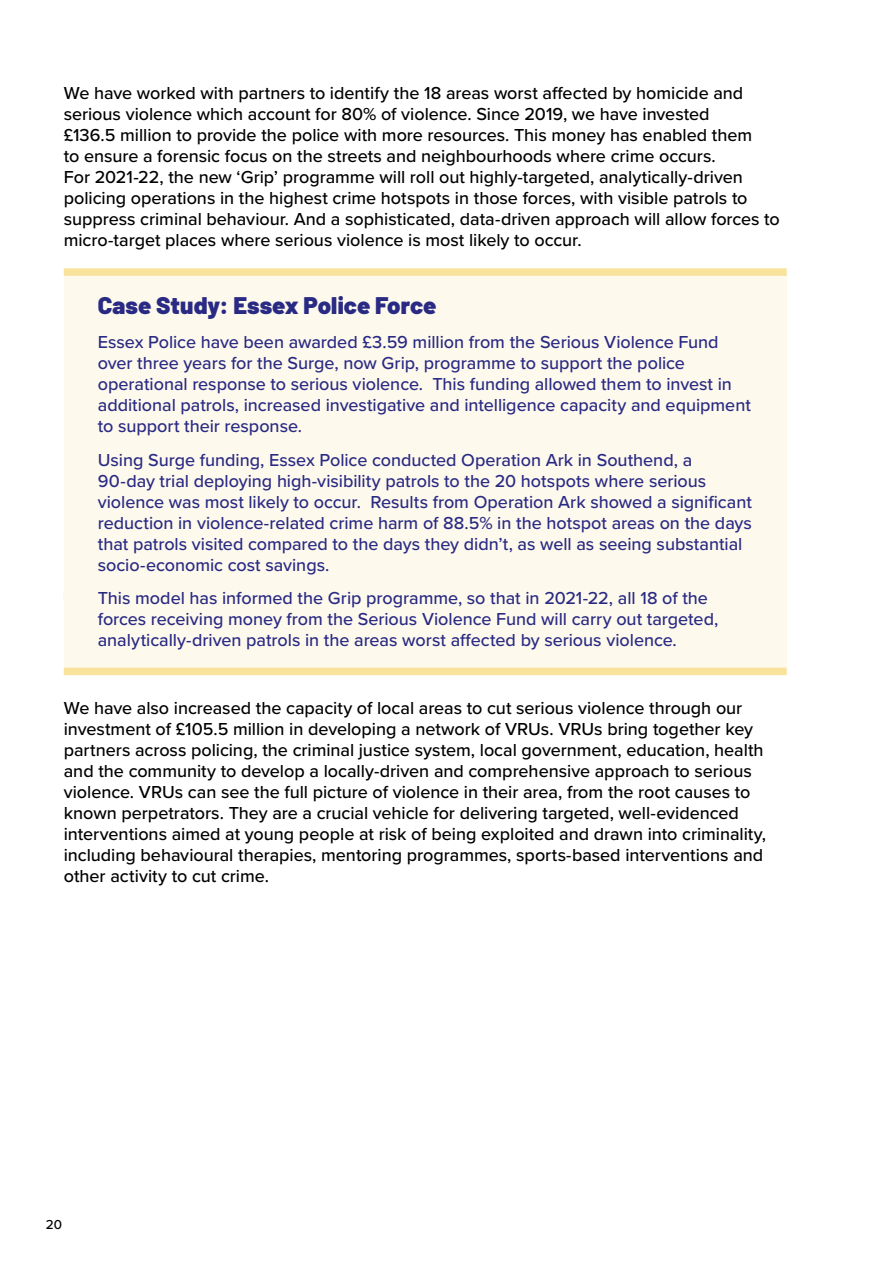
<style>
.page{position:relative;width:893px;height:1263px;background:#fff}
.page>*{position:absolute;margin:0;border:0;box-sizing:border-box;transform-origin:0 0}
.CASE_STUDY_TITLE{font:900 24px "Barlow";color:#292a83}
.BODY_COPY{font:500 18px/21px "Proxima Nova";letter-spacing:-.005em;color:#000}
.CASE_STUDY_BODY_BOTT{font:500 18px/21px "Proxima Nova";letter-spacing:-.005em;color:#292a83}
.CASE_STUDY_BODY_TOP{font:500 18px/21px "Proxima Nova";letter-spacing:-.005em;color:#292a83}
.t1{font:500 13.5px "Proxima Nova";color:#000}
</style>
<div class="page">
<div style="left:64px;top:273px;width:723px;height:46px;background:#fef9ed"></div>
<div style="left:64px;top:268px;width:723px;height:8px;background:#f8e29c"></div>
<div style="left:64px;top:312px;width:723px;height:145px;background:#fef9ed"></div>
<div style="left:64px;top:434px;width:723px;height:157px;background:#fef9ed"></div>
<div style="left:64px;top:573px;width:723px;height:94px;background:#fef9ed"></div>
<div style="left:64px;top:668px;width:723px;height:7px;background:#f8e29c"></div>
<p class="BODY_COPY" style="left:64px;top:82px;width:718px">We have worked with partners to identify the 18 areas worst affected by homicide and serious violence which account for 80% of violence. Since 2019, we have invested<br>£136.5 million to provide the police with more resources. This money has enabled them<br>to ensure a forensic focus on the streets and neighbourhoods where crime occurs.<br>For 2021‑22, the new ‘Grip’ programme will roll out highly-targeted, analytically-driven policing operations in the highest crime hotspots in those forces, with visible patrols to suppress criminal behaviour. And a sophisticated, data-driven approach will allow forces to micro-target places where serious violence is most likely to occur.</p>
<p class="CASE_STUDY_TITLE" style="left:98px;top:287px;width:340px">Case Study: Essex Police Force</p>
<p class="CASE_STUDY_BODY_TOP" style="left:98px;top:331px;width:655px">Essex Police have been awarded £3.59 million from the Serious Violence Fund over three years for the Surge, now Grip, programme to support the police operational response to serious violence. This funding allowed them to invest in additional patrols, increased investigative and intelligence capacity and equipment to support their response.</p>
<p class="CASE_STUDY_BODY_BOTT" style="left:98px;top:448px;width:656px">Using Surge funding, Essex Police conducted Operation Ark in Southend, a 90-day trial deploying high-visibility patrols to the 20 hotspots where serious violence was most likely to occur. Results from Operation Ark showed a significant reduction in violence-related crime harm of 88.5% in the hotspot areas on the days that patrols visited compared to the days they didn’t, as well as seeing substantial socio-economic cost savings.</p>
<p class="CASE_STUDY_BODY_BOTT" style="left:98px;top:587px;width:622px">This model has informed the Grip programme, so that in 2021-22, all 18 of the forces receiving money from the Serious Violence Fund will carry out targeted, analytically-driven patrols in the areas worst affected by serious violence.</p>
<p class="BODY_COPY" style="left:64px;top:697px;width:704px">We have also increased the capacity of local areas to cut serious violence through our investment of £105.5 million in developing a network of VRUs. VRUs bring together key partners across policing, the criminal justice system, local government, education, health and the community to develop a locally-driven and comprehensive approach to serious violence. VRUs can see the full picture of violence in their area, from the root causes to known perpetrators. They are a crucial vehicle for delivering targeted, well-evidenced interventions aimed at young people at risk of being exploited and drawn into criminality, including behavioural therapies, mentoring programmes, sports-based interventions and other activity to cut crime.</p>
<p class="t1" style="left:46px;top:1214px;width:18px">20</p>
</div>
